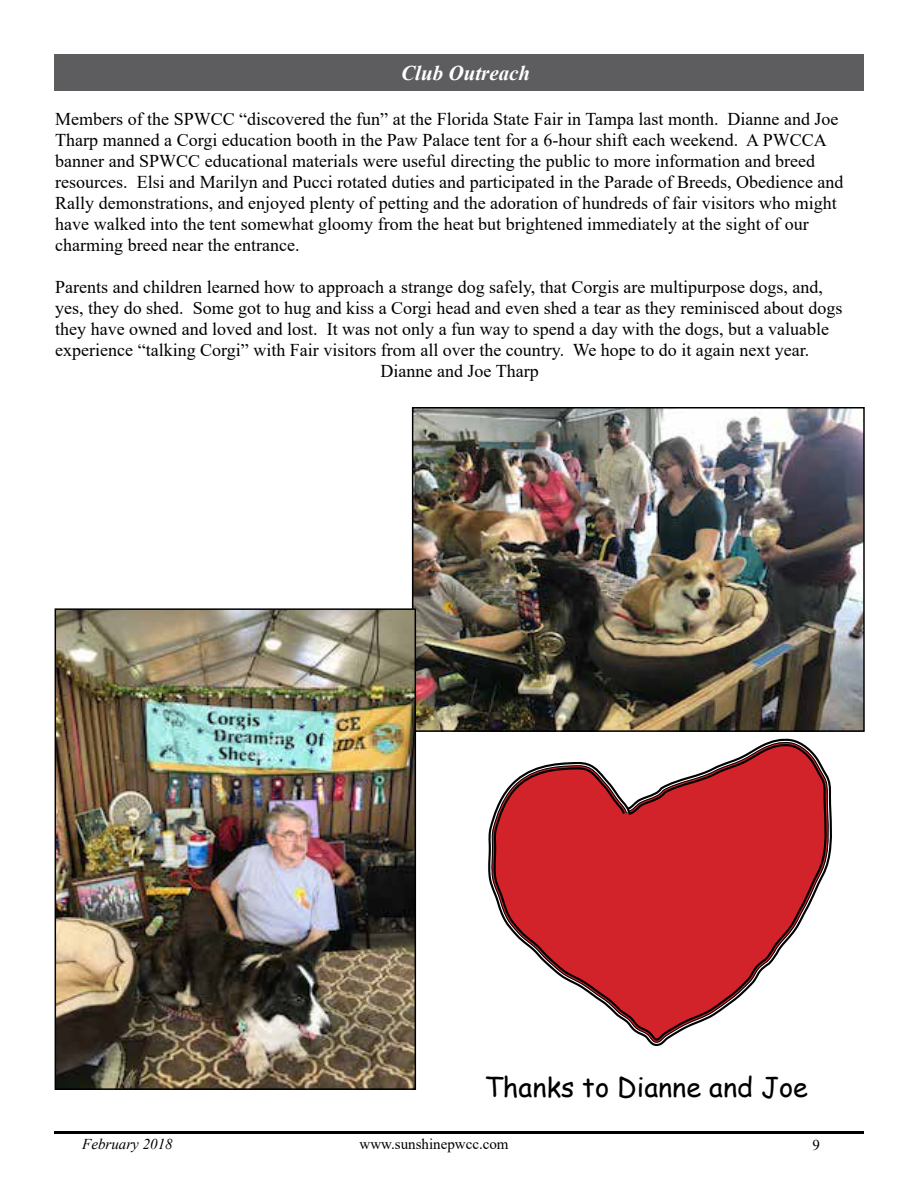
<style>
.page{position:relative;width:918px;height:1188px;background:#fff}
.page>*{position:absolute;margin:0;border:0;box-sizing:border-box;transform-origin:0 0}
.t1{font:27px "Comic Sans MS";color:#000}
.t2{font:italic 700 21px "Times New Roman";color:#fff}
.t3{font:18px/21px "Times New Roman";color:#000}
.t4{font:15px "Times New Roman";color:#000}
.t5{font:italic 15px "Times New Roman";color:#000}
</style>
<div class="page">
<hr style="left:54px;top:1131px;width:810px;height:3px;background:#000">
<svg style="left:488px;top:738px;width:344px;height:308px"></svg>
<div style="left:54px;top:55px;width:810px;height:36px;background:#5d5d60"></div>
<img style="left:415px;top:410px;width:447px;height:319px">
<div style="left:412px;top:407px;width:453px;height:325px;border:2px solid #000"></div>
<img style="left:58px;top:611px;width:355px;height:476px">
<div style="left:55px;top:608px;width:361px;height:482px;border:2px solid #000"></div>
<p class="t2" style="left:401px;top:58px;width:130px">Club Outreach</p>
<p class="t3" style="left:55px;top:108px;width:790px">Members of the SPWCC “discovered the fun” at the Florida State Fair in Tampa last month. Dianne and Joe Tharp manned a Corgi education booth in the Paw Palace tent for a 6-hour shift each weekend. A PWCCA banner and SPWCC educational materials were useful directing the public to more information and breed resources. Elsi and Marilyn and Pucci rotated duties and participated in the Parade of Breeds, Obedience and Rally demonstrations, and enjoyed plenty of petting and the adoration of hundreds of fair visitors who might have walked into the tent somewhat gloomy from the heat but brightened immediately at the sight of our charming breed near the entrance.</p>
<p class="t3" style="left:55px;top:276px;width:769px">Parents and children learned how to approach a strange dog safely, that Corgis are multipurpose dogs, and,</p>
<p class="t3" style="left:55px;top:297px;width:789px">yes, they do shed. Some got to hug and kiss a Corgi head and even shed a tear as they reminisced about dogs</p>
<p class="t3" style="left:55px;top:318px;width:775px">they have owned and loved and lost. It was not only a fun way to spend a day with the dogs, but a valuable</p>
<p class="t3" style="left:55px;top:339px;width:756px">experience “talking Corgi” with Fair visitors from all over the country. We hope to do it again next year.</p>
<p class="t3" style="left:381px;top:360px;width:160px">Dianne and Joe Tharp</p>
<h1 class="t1" style="left:485px;top:1067px;width:325px">Thanks to Dianne and Joe</h1>
<p class="t5" style="left:82px;top:1134px;width:92px">February 2018</p>
<p class="t4" style="left:360px;top:1133px;width:151px">www.sunshinepwcc.com</p>
<p class="t4" style="left:813px;top:1135px;width:9px">9</p>
</div>
